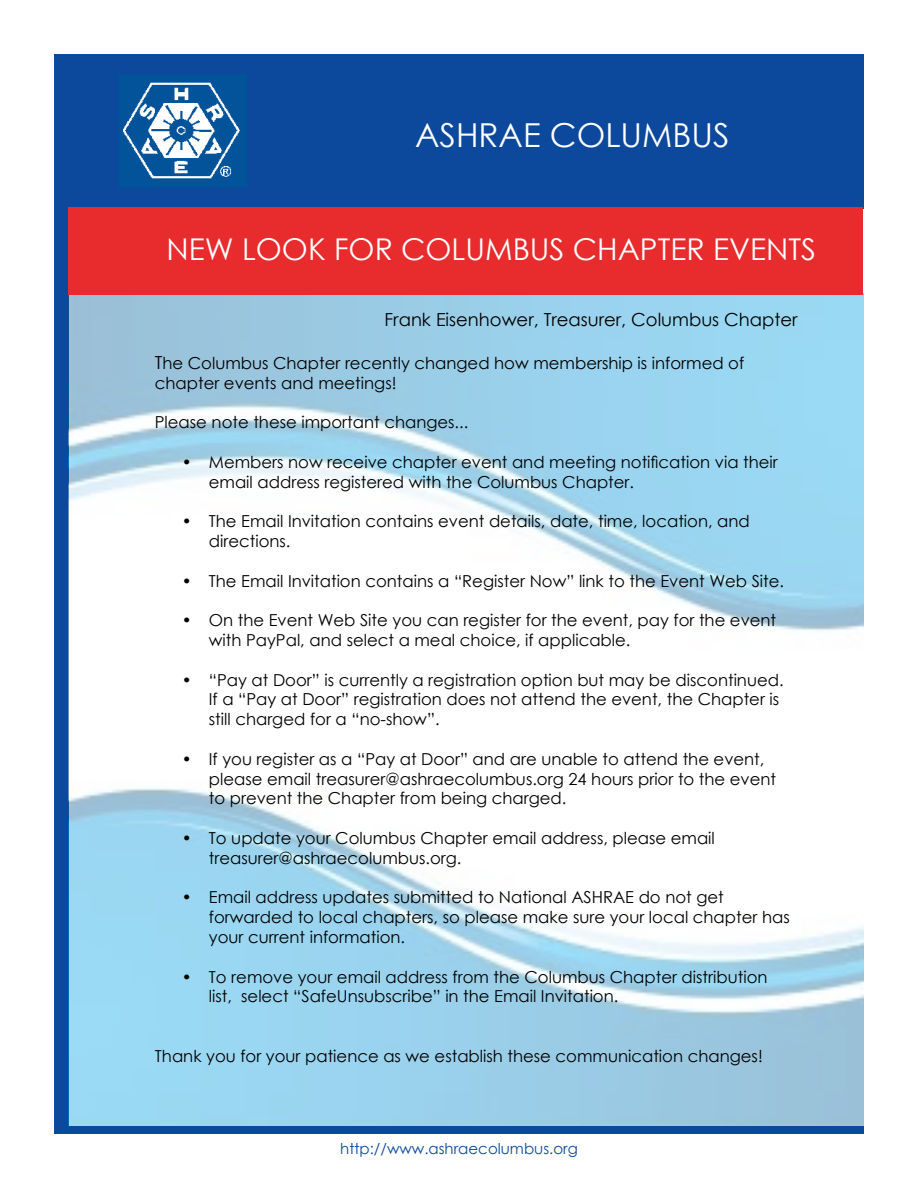
<style>
.page{position:relative;width:918px;height:1188px;background:#fff}
.page>*{position:absolute;margin:0;border:0;box-sizing:border-box;transform-origin:0 0}
.t1{font:33px "Century Gothic";color:#fff}
.t2{font:30px "Century Gothic";color:#fff}
.t3{font:18px "Century Gothic";color:#000}
.t4{font:16.5px/19.8px "Century Gothic";color:#000}
.t5{font:15px "Century Gothic";color:#0c499c}
.s1{font-size:18px}
</style>
<div class="page">
<div style="left:54px;top:1126px;width:810px;height:8px;background:#0c499c"></div>
<div style="left:54px;top:209px;width:14px;height:925px;background:#0c499c"></div>
<div style="left:54px;top:54px;width:810px;height:155px;background:#0c499c"></div>
<img style="left:123px;top:82px;width:117px;height:97px">
<div style="left:118px;top:74px;width:129px;height:113px;border:1px solid #005399"></div>
<img style="left:69px;top:294px;width:795px;height:832px">
<div style="left:69px;top:207px;width:794px;height:87px;background:#e82c2e"></div>
<h1 class="t1" style="left:415px;top:112px;width:316px">ASHRAE COLUMBUS</h1>
<h2 class="t2" style="left:167px;top:228px;width:651px">NEW LOOK FOR COLUMBUS CHAPTER EVENTS</h2>
<p class="t3" style="left:385px;top:307px;width:415px">Frank Eisenhower, Treasurer, Columbus Chapter</p>
<p class="t4" style="left:155px;top:353px;width:591px"><span class="s1">T</span>he Columbus Chapter recently changed how membership is informed of chapter events and meetings!</p>
<p class="t4" style="left:155px;top:412px;width:315px">Please note these important changes...</p>
<p class="t4" style="left:209px;top:452px;width:570px;text-indent:-27px">• Members now receive chapter event and meeting notification via their email address registered with the Columbus Chapter.</p>
<p class="t4" style="left:209px;top:511px;width:543px;text-indent:-27px">• The Email Invitation contains event details, date, time, location, and directions.</p>
<p class="t4" style="left:182px;top:570px;width:604px">• The Email Invitation contains a “Register Now” link to the Event Web Site.</p>
<p class="t4" style="left:209px;top:610px;width:569px;text-indent:-27px">• On the Event Web Site you can register for the event, pay for the event with PayPal, and select a meal choice, if applicable.</p>
<p class="t4" style="left:209px;top:669px;width:576px;text-indent:-27px">• “Pay at Door” is currently a registration option but may be discontinued.<br>If a “Pay at Door” registration does not attend the event, the Chapter is still charged for a “no-show”.</p>
<p class="t4" style="left:209px;top:749px;width:569px;text-indent:-27px">• If you register as a “Pay at Door” and are unable to attend the event, please email treasurer@ashraecolumbus.org 24 hours prior to the event to prevent the Chapter from being charged.</p>
<p class="t4" style="left:209px;top:828px;width:507px;text-indent:-27px">• To update your Columbus Chapter email address, please email treasurer@ashraecolumbus.org.</p>
<p class="t4" style="left:209px;top:887px;width:582px;text-indent:-27px">• Email address updates submitted to National ASHRAE do not get forwarded to local chapters, so please make sure your local chapter has your current information.</p>
<p class="t4" style="left:209px;top:966px;width:560px;text-indent:-27px">• To remove your email address from the Columbus Chapter distribution list, select “SafeUnsubscribe” in the Email Invitation.</p>
<p class="t4" style="left:155px;top:1046px;width:609px">Thank you for your patience as we establish these communication changes!</p>
<p class="t5" style="left:340px;top:1138px;width:239px">http://www.ashraecolumbus.org</p>
</div>
